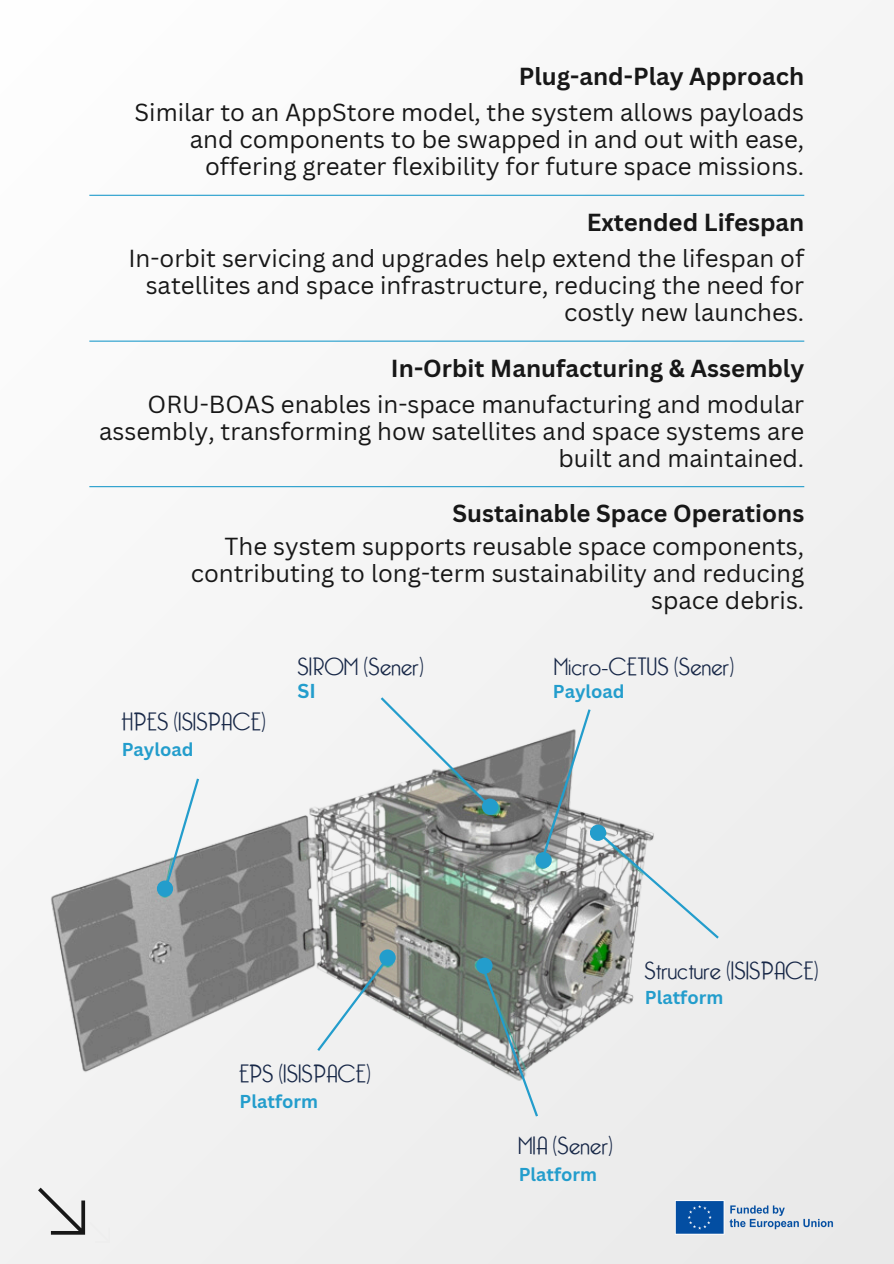
<style>
.page{position:relative;width:894px;height:1264px;background:#fff}
.page>*{position:absolute;margin:0;border:0;box-sizing:border-box;transform-origin:0 0}
.t1{font:300 25.5px "Capone";color:#172747}
.t2{font:24px/27px "Canva Sans";color:#171717;text-align:right}
.t3{font:700 24px "Canva Sans";color:#171717}
.t4{font:700 19.65px "Canva Sans";color:#239dcc}
.t5{font:700 18.15px "Canva Sans";color:#239dcc}
</style>
<div class="page">
<div style="left:0;top:0;width:893px;height:1263px;background:#f6f6f6"></div>
<svg style="left:50px;top:1212px;width:36px;height:23px"></svg>
<img style="left:670px;top:1212px;width:171px;height:23px">
<hr style="left:89px;top:340px;width:715px;height:2px;background:#239dcc">
<hr style="left:89px;top:486px;width:715px;height:1px;background:#239dcc">
<hr style="left:89px;top:195px;width:715px;height:1px;background:#239dcc">
<img style="left:38px;top:739px;width:855px;height:473px">
<svg style="left:378px;top:697px;width:115px;height:112px"></svg>
<svg style="left:164px;top:776px;width:37px;height:109px"></svg>
<svg style="left:540px;top:709px;width:52px;height:150px"></svg>
<svg style="left:599px;top:833px;width:122px;height:107px"></svg>
<svg style="left:315px;top:960px;width:71px;height:93px"></svg>
<svg style="left:481px;top:968px;width:58px;height:150px"></svg>
<div style="left:482px;top:798px;width:16px;height:16px;background:#239dcc;border-radius:50%"></div>
<div style="left:535px;top:852px;width:16px;height:16px;background:#239dcc;border-radius:50%"></div>
<div style="left:589px;top:824px;width:17px;height:16px;background:#239dcc;border-radius:50%"></div>
<div style="left:476px;top:957px;width:16px;height:16px;background:#239dcc;border-radius:50%"></div>
<div style="left:379px;top:949px;width:16px;height:16px;background:#239dcc;border-radius:50%"></div>
<div style="left:157px;top:880px;width:16px;height:16px;background:#239dcc;border-radius:50%"></div>
<h2 class="t3" style="left:518px;top:60px;width:287px">Plug-and-Play Approach</h2>
<h3 class="t2" style="left:134px;top:98px;width:671px">Similar to an AppStore model, the system allows payloads and components to be swapped in and out with ease, offering greater flexibility for future space missions.</h3>
<h2 class="t3" style="left:586px;top:205px;width:219px">Extended Lifespan</h2>
<p class="t2" style="left:128px;top:244px;width:677px">In-orbit servicing and upgrades help extend the lifespan of satellites and space infrastructure, reducing the need for costly new launches.</p>
<h3 class="t3" style="left:391px;top:351px;width:414px">In-Orbit Manufacturing &amp; Assembly</h3>
<p class="t2" style="left:99px;top:390px;width:706px">ORU-BOAS enables in-space manufacturing and modular assembly, transforming how satellites and space systems are built and maintained.</p>
<h2 class="t3" style="left:452px;top:496px;width:353px">Sustainable Space Operations</h2>
<h3 class="t2" style="left:191px;top:532px;width:615px">The system supports reusable space components, contributing to long-term sustainability and reducing space debris.</h3>
<h2 class="t1" style="left:122px;top:707px;width:146px">HPES (ISISPACE)</h2>
<h3 class="t5" style="left:122px;top:736px;width:73px">Payload</h3>
<p class="t1" style="left:298px;top:653px;width:128px">SIROM (Sener)</p>
<h1 class="t4" style="left:297px;top:677px;width:20px">SI</h1>
<p class="t1" style="left:239px;top:1059px;width:134px">EPS (ISISPACE)</p>
<p class="t5" style="left:239px;top:1088px;width:80px">Platform</p>
<p class="t1" style="left:554px;top:653px;width:181px">Micro-CETUS (Sener)</p>
<p class="t5" style="left:552px;top:679px;width:73px">Payload</p>
<h3 class="t1" style="left:645px;top:957px;width:176px">Structure (ISISPACE)</h3>
<h4 class="t5" style="left:644px;top:984px;width:80px">Platform</h4>
<p class="t1" style="left:519px;top:1132px;width:96px">MIA (Sener)</p>
<h3 class="t5" style="left:518px;top:1161px;width:80px">Platform</h3>
</div>
